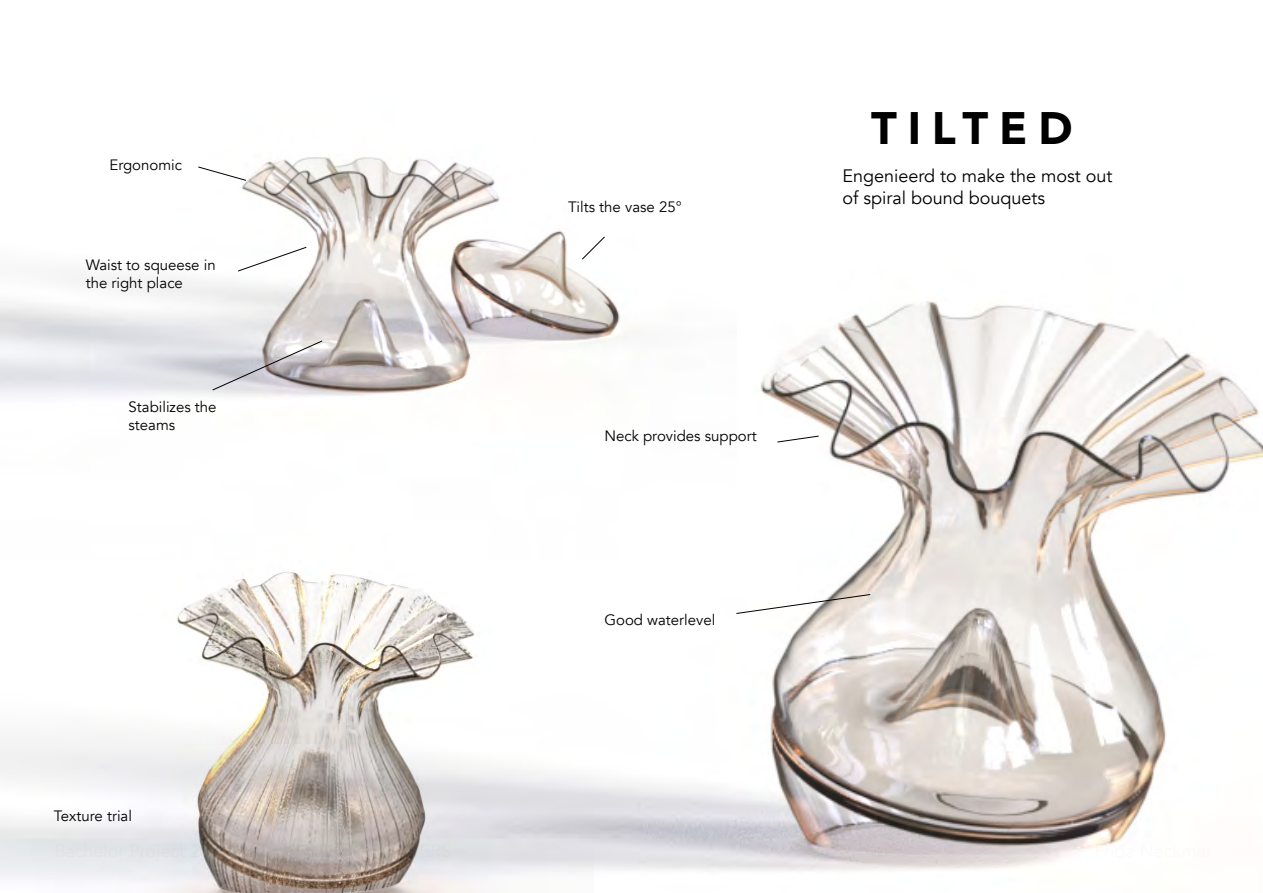
<style>
.page{position:relative;width:1263px;height:893px;background:#fff}
.page>*{position:absolute;margin:0;border:0;box-sizing:border-box;transform-origin:0 0}
.t1{font:900 45.45px "Avenir";letter-spacing:.24em;color:#000}
.t2{font:18px/21.6px "Avenir";color:#000}
.t3{font:15px/18px "Avenir";color:#000}
</style>
<div class="page">
<img style="left:0;top:301px;width:1263px;height:576px">
<img style="left:0;top:157px;width:736px;height:402px">
<svg style="left:237px;top:246px;width:70px;height:26px"></svg>
<svg style="left:197px;top:166px;width:50px;height:15px"></svg>
<svg style="left:581px;top:236px;width:25px;height:24px"></svg>
<svg style="left:212px;top:340px;width:111px;height:51px;background:#c6c3c8"></svg>
<svg style="left:777px;top:435px;width:42px;height:8px"></svg>
<svg style="left:736px;top:594px;width:135px;height:20px"></svg>
<img style="left:31px;top:487px;width:562px;height:406px">
<p class="t3" style="left:110px;top:156px;width:74px">Ergonomic</p>
<p class="t3" style="left:86px;top:256px;width:131px">Waist to squeese in the right place</p>
<p class="t3" style="left:129px;top:399px;width:90px">Stabilizes the steams</p>
<p class="t3" style="left:54px;top:807px;width:80px">Texture trial</p>
<p class="t3" style="left:568px;top:198px;width:115px">Tilts the vase 25°</p>
<h1 class="t1" style="left:871px;top:89px;width:203px">TILTED</h1>
<p class="t2" style="left:842px;top:165px;width:272px">Engenieerd to make the most out of spiral bound bouquets</p>
<p class="t3" style="left:604px;top:427px;width:154px">Neck provides support</p>
<p class="t3" style="left:604px;top:611px;width:112px">Good waterlevel</p>
</div>
